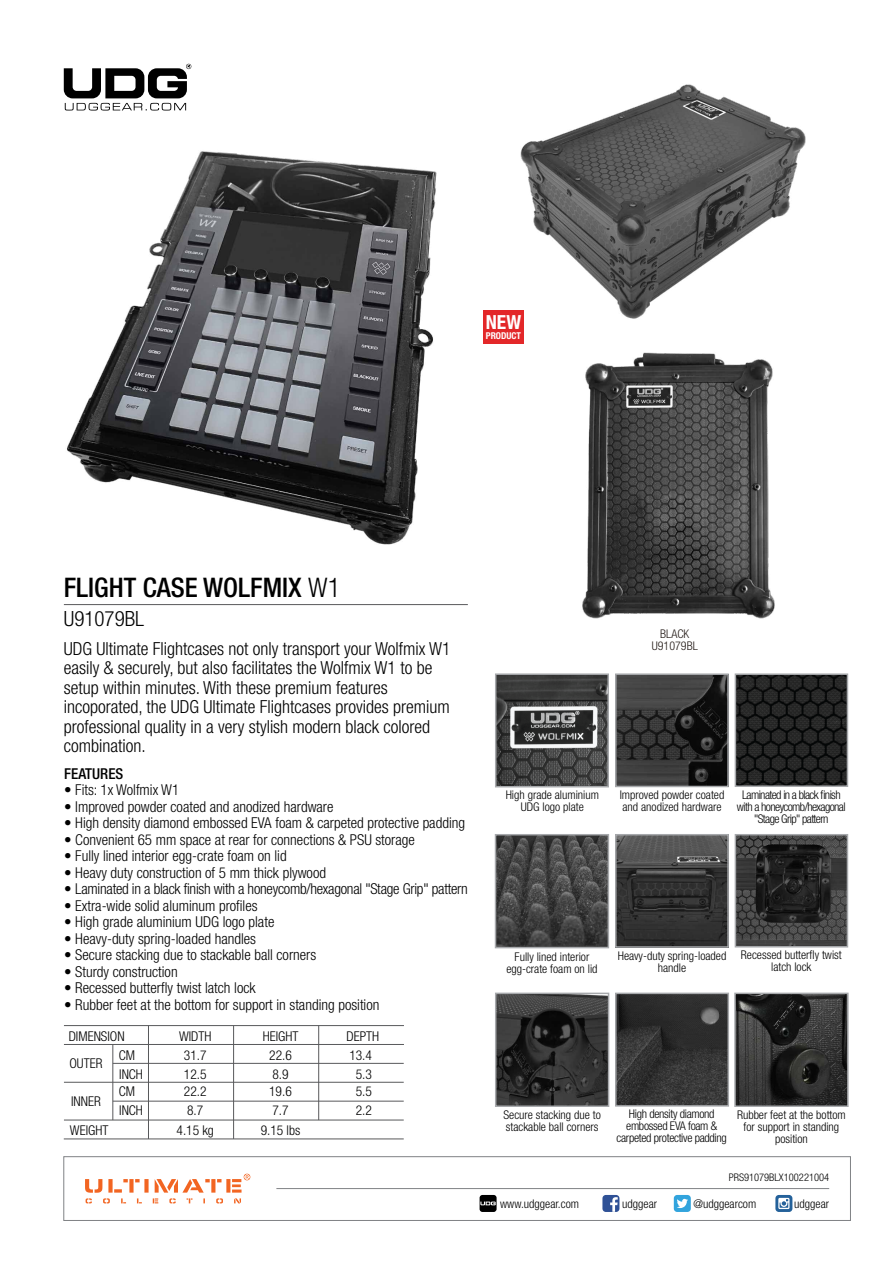
<style>
.page{position:relative;width:893px;height:1263px;background:#fff}
.page>*{position:absolute;margin:0;border:0;box-sizing:border-box;transform-origin:0 0}
.t1{font:500 condensed 27px "Helvetica Neue";color:#000}
.t2{font:300 condensed 21px "Helvetica Neue";color:#000}
.t3{font:700 condensed 19.5px "Helvetica Neue";color:#fff}
.t4{font:300 condensed 18px/19.5px "Helvetica Neue";color:#000}
.t5{font:300 condensed 15px "Helvetica Neue";color:#000}
.t6{font:500 condensed 15px "Helvetica Neue";color:#000}
.t7{font:300 condensed 13.5px/19px "Helvetica Neue";color:#000}
.t8{font:300 condensed 12px/12px "Helvetica Neue LT Std";color:#000;text-align:center}
.t9{font:300 condensed 12px/12px "Helvetica Neue LT Std";letter-spacing:-.05em;color:#000;text-align:center}
.t10{font:300 condensed 12px/12px "Helvetica Neue LT Std";letter-spacing:-.025em;color:#000;text-align:center}
.t11{font:300 condensed 12px "Helvetica Neue";color:#000}
.t12{font:300 condensed 12px/12px "Helvetica Neue";color:#241b17;text-align:center}
.t13{font:300 condensed 10.5px "Helvetica Neue";color:#000}
.t14{font:700 condensed 9.45px "Helvetica Neue";color:#fff}
.s1{font-weight:300}
</style>
<div class="page">
<img style="left:67px;top:151px;width:370px;height:394px">
<div style="left:64px;top:1156px;width:787px;height:65px;background:#fff;border:1px solid #808285"></div>
<svg style="left:64px;top:64px;width:127px;height:47px"></svg>
<svg style="left:85px;top:1174px;width:165px;height:29px"></svg>
<hr style="left:276px;top:1188px;width:553px;height:1px;background:#808285">
<hr style="left:64px;top:604px;width:404px;height:1px;background:#58595b">
<div style="left:602px;top:1195px;width:17px;height:17px;background:#2f5196;border-radius:3px"></div>
<svg style="left:610px;top:1197px;width:8px;height:15px"></svg>
<svg style="left:775px;top:1195px;width:17px;height:17px"></svg>
<svg style="left:778px;top:1198px;width:11px;height:11px"></svg>
<div style="left:674px;top:1195px;width:17px;height:17px;background:#32a4dd;border-radius:3px"></div>
<svg style="left:677px;top:1199px;width:11px;height:9px"></svg>
<svg style="left:480px;top:1195px;width:17px;height:17px"></svg>
<div style="left:483px;top:311px;width:41px;height:33px;background:#e32729"></div>
<hr style="left:64px;top:1025px;width:340px;height:1px;background:#58595b">
<hr style="left:64px;top:1044px;width:340px;height:1px;background:#58595b">
<hr style="left:113px;top:1063px;width:291px;height:1px;background:#58595b">
<hr style="left:113px;top:1101px;width:291px;height:1px;background:#58595b">
<hr style="left:64px;top:1082px;width:340px;height:1px;background:#58595b">
<hr style="left:64px;top:1139px;width:340px;height:1px;background:#58595b">
<hr style="left:64px;top:1120px;width:340px;height:1px;background:#58595b">
<hr style="left:148px;top:1025px;width:1px;height:114px;background:#58595b">
<hr style="left:318px;top:1025px;width:1px;height:95px;background:#58595b">
<hr style="left:233px;top:1025px;width:1px;height:114px;background:#58595b">
<hr style="left:113px;top:1044px;width:1px;height:76px;background:#58595b">
<img style="left:738px;top:676px;width:107px;height:108px">
<div style="left:735px;top:673px;width:113px;height:114px;border:2px solid #a7a9ac"></div>
<img style="left:618px;top:676px;width:108px;height:108px">
<div style="left:615px;top:673px;width:114px;height:114px;border:2px solid #a7a9ac"></div>
<img style="left:738px;top:837px;width:107px;height:107px">
<div style="left:735px;top:834px;width:113px;height:113px;border:2px solid #a7a9ac"></div>
<img style="left:618px;top:995px;width:108px;height:108px">
<div style="left:615px;top:992px;width:114px;height:114px;border:2px solid #a7a9ac"></div>
<img style="left:498px;top:676px;width:108px;height:108px">
<div style="left:495px;top:673px;width:114px;height:114px;border:2px solid #a7a9ac"></div>
<img style="left:498px;top:995px;width:108px;height:109px">
<div style="left:495px;top:992px;width:114px;height:115px;border:2px solid #a7a9ac"></div>
<img style="left:737px;top:995px;width:109px;height:109px">
<div style="left:734px;top:992px;width:115px;height:115px;border:2px solid #a7a9ac"></div>
<img style="left:498px;top:837px;width:108px;height:108px">
<div style="left:495px;top:834px;width:114px;height:114px;border:2px solid #a7a9ac"></div>
<img style="left:582px;top:352px;width:193px;height:267px">
<img style="left:515px;top:84px;width:291px;height:235px">
<img style="left:618px;top:837px;width:108px;height:108px">
<div style="left:615px;top:834px;width:114px;height:114px;border:2px solid #a7a9ac"></div>
<h3 class="t3" style="left:486px;top:310px;width:37px">NEW</h3>
<p class="t14" style="left:486px;top:329px;width:37px">PRODUCT</p>
<h1 class="t1" style="left:64px;top:571px;width:278px">FLIGHT CASE WOLFMIX <span class="s1">W1</span></h1>
<h2 class="t2" style="left:64px;top:606px;width:82px">U91079BL</h2>
<p class="t4" style="left:64px;top:639px;width:388px">UDG Ultimate Flightcases not only transport your Wolfmix W1 easily &amp; securely, but also facilitates the Wolfmix W1 to be setup within minutes. With these premium features incoporated, the UDG Ultimate Flightcases provides premium professional quality in a very stylish modern black colored combination.</p>
<p class="t6" style="left:64px;top:764px;width:61px">FEATURES</p>
<p class="t5" style="left:64px;top:781px;width:117px">• Fits: 1x Wolfmix W1</p>
<p class="t5" style="left:64px;top:798px;width:271px">• Improved powder coated and anodized hardware</p>
<p class="t5" style="left:64px;top:814px;width:402px">• High density diamond embossed EVA foam &amp; carpeted protective padding</p>
<p class="t5" style="left:64px;top:831px;width:352px">• Convenient 65 mm space at rear for connections &amp; PSU storage</p>
<p class="t5" style="left:64px;top:847px;width:224px">• Fully lined interior egg-crate foam on lid</p>
<p class="t5" style="left:64px;top:864px;width:263px">• Heavy duty construction of 5 mm thick plywood</p>
<p class="t5" style="left:64px;top:880px;width:405px">• Laminated in a black finish with a honeycomb/hexagonal "Stage Grip" pattern</p>
<p class="t5" style="left:64px;top:897px;width:195px">• Extra-wide solid aluminum profiles</p>
<p class="t5" style="left:64px;top:913px;width:212px">• High grade aluminium UDG logo plate</p>
<p class="t5" style="left:64px;top:930px;width:193px">• Heavy-duty spring-loaded handles</p>
<p class="t5" style="left:64px;top:946px;width:254px">• Secure stacking due to stackable ball corners</p>
<p class="t5" style="left:64px;top:963px;width:115px">• Sturdy construction</p>
<p class="t5" style="left:64px;top:979px;width:193px">• Recessed butterfly twist latch lock</p>
<p class="t5" style="left:64px;top:996px;width:317px">• Rubber feet at the bottom for support in standing position</p>
<p class="t7" style="left:69px;top:1027px;width:57px">DIMENSION</p>
<p class="t7" style="left:179px;top:1027px;width:34px">WIDTH</p>
<p class="t7" style="left:263px;top:1027px;width:37px">HEIGHT</p>
<p class="t7" style="left:346px;top:1027px;width:34px">DEPTH</p>
<p class="t7" style="left:69px;top:1054px;width:34px">OUTER</p>
<p class="t7" style="left:71px;top:1091px;width:31px">INNER</p>
<p class="t7" style="left:70px;top:1120px;width:40px">WEIGHT</p>
<p class="t7" style="left:119px;top:1046px;width:26px">CM<br>INCH</p>
<p class="t7" style="left:119px;top:1082px;width:26px">CM<br>INCH</p>
<p class="t7" style="left:184px;top:1046px;width:24px">31.7</p>
<p class="t7" style="left:269px;top:1046px;width:24px">22.6</p>
<p class="t7" style="left:349px;top:1046px;width:24px">13.4</p>
<p class="t7" style="left:184px;top:1065px;width:24px">12.5</p>
<p class="t7" style="left:272px;top:1065px;width:18px">8.9</p>
<p class="t7" style="left:356px;top:1065px;width:18px">5.3</p>
<p class="t7" style="left:184px;top:1082px;width:24px">22.2</p>
<p class="t7" style="left:269px;top:1082px;width:24px">19.6</p>
<p class="t7" style="left:356px;top:1082px;width:18px">5.5</p>
<p class="t7" style="left:187px;top:1101px;width:18px">8.7</p>
<p class="t7" style="left:272px;top:1101px;width:18px">7.7</p>
<p class="t7" style="left:356px;top:1101px;width:18px">2.2</p>
<p class="t7" style="left:177px;top:1120px;width:39px">4.15 kg</p>
<p class="t7" style="left:261px;top:1120px;width:41px">9.15 lbs</p>
<p class="t12" style="left:652px;top:628px;width:47px">BLACK<br>U91079BL</p>
<p class="t8" style="left:506px;top:789px;width:95px">High grade aluminium<br>UDG logo plate</p>
<p class="t8" style="left:620px;top:789px;width:106px;text-align:left">Improved powder coated and anodized hardware</p>
<p class="t9" style="left:737px;top:788px;width:110px">Laminated in a black finish with a honeycomb/hexagonal "Stage Grip" pattern</p>
<p class="t8" style="left:506px;top:950px;width:93px">Fully lined interior egg-crate foam on lid</p>
<p class="t8" style="left:618px;top:949px;width:110px">Heavy-duty spring-loaded handle</p>
<p class="t8" style="left:741px;top:949px;width:102px">Recessed butterfly twist latch lock</p>
<p class="t10" style="left:617px;top:1108px;width:112px">High density diamond embossed EVA foam &amp; carpeted protective padding</p>
<p class="t8" style="left:503px;top:1109px;width:99px;text-align:left">Secure stacking due to stackable ball corners</p>
<p class="t8" style="left:737px;top:1109px;width:110px">Rubber feet at the bottom for support in standing position</p>
<p class="t13" style="left:729px;top:1171px;width:102px">PRS91079BLX100221004</p>
<p class="t11" style="left:500px;top:1196px;width:80px">www.udggear.com</p>
<p class="t11" style="left:622px;top:1196px;width:36px">udggear</p>
<p class="t11" style="left:693px;top:1196px;width:64px">@udggearcom</p>
<p class="t11" style="left:794px;top:1196px;width:36px">udggear</p>
</div>
